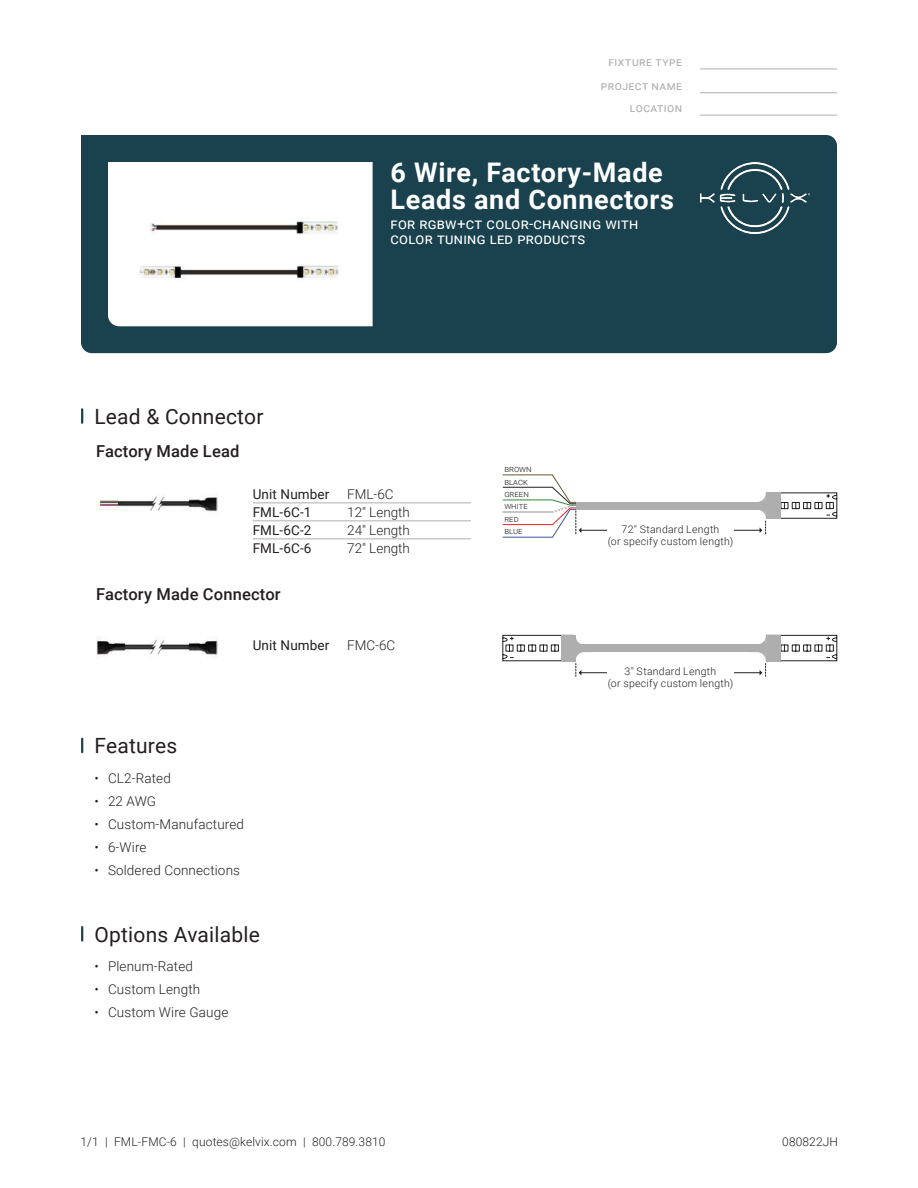
<style>
.page{position:relative;width:918px;height:1188px;background:#fff}
.page>*{position:absolute;margin:0;border:0;box-sizing:border-box;transform-origin:0 0}
.Product__header{font:700 27px/27px "Roboto";letter-spacing:.025em;color:#fff}
.t1{font:21px "Roboto";letter-spacing:.01em;color:#231f20}
.Accessories__header{font:500 16.5px "Roboto";letter-spacing:.01em;color:#231f20}
.Product__subhead{font:15px/15px "Roboto";letter-spacing:.02em;color:#fff}
.Accessories__table{font:300 13.5px "Roboto";letter-spacing:.01em;color:#231f20}
.Accessories__table-2{font:13.5px "Roboto";letter-spacing:.01em;color:#231f20}
.Accessories__table-n{font:13.5px "Roboto";letter-spacing:.01em;color:#231f20}
.Accessories__table-n-2{font:300 13.5px "Roboto";color:#231f20}
.t2{font:300 12px "Roboto";letter-spacing:.01em;color:#231f20}
.OCB__header{font:12px "Roboto";letter-spacing:.045em;color:#afaeae}
.Accessories__copy{font:300 10.5px/12.6px "Roboto";letter-spacing:.025em;color:#231f20;text-align:center}
.CAD_s__copy{font:300 9px "Roboto";color:#231f20}
</style>
<div class="page">
<div style="left:81px;top:135px;width:756px;height:218px;background:#1a424e"></div>
<svg style="left:108px;top:162px;width:265px;height:164px"></svg>
<img style="left:700px;top:162px;width:110px;height:72px">
<svg style="left:81px;top:739px;width:2px;height:13px"></svg>
<svg style="left:81px;top:927px;width:2px;height:14px"></svg>
<hr style="left:700px;top:69px;width:137px;height:1px;background:#afaeae">
<hr style="left:700px;top:92px;width:137px;height:1px;background:#afaeae">
<hr style="left:700px;top:115px;width:137px;height:1px;background:#afaeae">
<img style="left:129px;top:173px;width:221px;height:145px">
<img style="left:100px;top:496px;width:117px;height:16px">
<img style="left:97px;top:636px;width:120px;height:22px">
<div style="left:576px;top:645px;width:190px;height:7px;background:#afaeae"></div>
<svg style="left:81px;top:409px;width:2px;height:14px"></svg>
<hr style="left:580px;top:672px;width:181px;height:1px;background:#231f20">
<hr style="left:580px;top:530px;width:181px;height:1px;background:#231f20">
<svg style="left:502px;top:635px;width:89px;height:41px"></svg>
<svg style="left:750px;top:635px;width:87px;height:41px"></svg>
<svg style="left:750px;top:492px;width:87px;height:42px"></svg>
<div style="left:607px;top:667px;width:127px;height:24px;background:#fff"></div>
<div style="left:607px;top:525px;width:127px;height:24px;background:#fff"></div>
<svg style="left:502px;top:474px;width:79px;height:64px"></svg>
<svg style="left:100px;top:501px;width:18px;height:5px"></svg>
<div style="left:576px;top:502px;width:190px;height:8px;background:#afaeae"></div>
<hr style="left:253px;top:503px;width:218px;height:1px;background:#afaeae">
<hr style="left:253px;top:521px;width:218px;height:1px;background:#afaeae">
<hr style="left:253px;top:539px;width:218px;height:1px;background:#afaeae">
<p class="OCB__header" style="left:608px;top:53px;width:75px">fixture type</p>
<p class="OCB__header" style="left:601px;top:77px;width:83px">project name</p>
<p class="OCB__header" style="left:630px;top:99px;width:54px">location</p>
<p class="t1" style="left:94px;top:402px;width:170px">Lead &amp; Connector</p>
<p class="Accessories__header" style="left:96px;top:440px;width:145px">Factory Made Lead</p>
<p class="Product__header" style="left:391px;top:158px;width:285px">6 Wire, Factory-Made<br>Leads and Connectors</p>
<p class="Product__subhead" style="left:391px;top:216px;width:249px">for rgbw+ct color-changing with color tuning led products</p>
<p class="Accessories__table-n" style="left:253px;top:484px;width:78px">Unit Number</p>
<p class="Accessories__table-n-2" style="left:347px;top:484px;width:48px">FML-6C</p>
<p class="Accessories__table-2" style="left:253px;top:502px;width:60px">FML-6C-1</p>
<p class="Accessories__table" style="left:347px;top:502px;width:64px">12" Length</p>
<p class="Accessories__table-2" style="left:253px;top:520px;width:60px">FML-6C-2</p>
<p class="Accessories__table" style="left:347px;top:520px;width:64px">24" Length</p>
<p class="Accessories__table-2" style="left:253px;top:538px;width:60px">FML-6C-6</p>
<p class="Accessories__table" style="left:347px;top:538px;width:64px">72" Length</p>
<p class="Accessories__header" style="left:96px;top:582px;width:186px">Factory Made Connector</p>
<p class="Accessories__table-n" style="left:253px;top:636px;width:78px">Unit Number</p>
<p class="Accessories__table-n-2" style="left:347px;top:636px;width:50px">FMC-6C</p>
<p class="t1" style="left:94px;top:731px;width:84px">Features</p>
<p class="Accessories__table" style="left:94px;top:769px;width:78px">• CL2-Rated</p>
<p class="Accessories__table" style="left:94px;top:792px;width:63px">• 22 AWG</p>
<p class="Accessories__table" style="left:94px;top:815px;width:151px">• Custom-Manufactured</p>
<p class="Accessories__table" style="left:94px;top:838px;width:54px">• 6-Wire</p>
<p class="Accessories__table" style="left:94px;top:861px;width:147px">• Soldered Connections</p>
<p class="t1" style="left:94px;top:920px;width:167px">Options Available</p>
<p class="Accessories__table" style="left:94px;top:957px;width:100px">• Plenum-Rated</p>
<p class="Accessories__table" style="left:94px;top:980px;width:107px">• Custom Length</p>
<p class="Accessories__table" style="left:94px;top:1003px;width:135px">• Custom Wire Gauge</p>
<p class="CAD_s__copy" style="left:504px;top:463px;width:29px">brown</p>
<p class="CAD_s__copy" style="left:504px;top:475px;width:25px">black</p>
<p class="CAD_s__copy" style="left:504px;top:488px;width:26px">green</p>
<p class="CAD_s__copy" style="left:504px;top:500px;width:25px">white</p>
<p class="CAD_s__copy" style="left:504px;top:512px;width:16px">red</p>
<p class="CAD_s__copy" style="left:504px;top:525px;width:20px">blue</p>
<p class="Accessories__copy" style="left:608px;top:522px;width:127px">72" Standard Length<br>(or specify custom length)</p>
<p class="Accessories__copy" style="left:608px;top:664px;width:127px">3" Standard Length<br>(or specify custom length)</p>
<p class="t2" style="left:80px;top:1133px;width:307px">1/1 | FML-FMC-6 | quotes@kelvix.com | 800.789.3810</p>
<p class="t2" style="left:782px;top:1133px;width:57px">080822JH</p>
</div>
